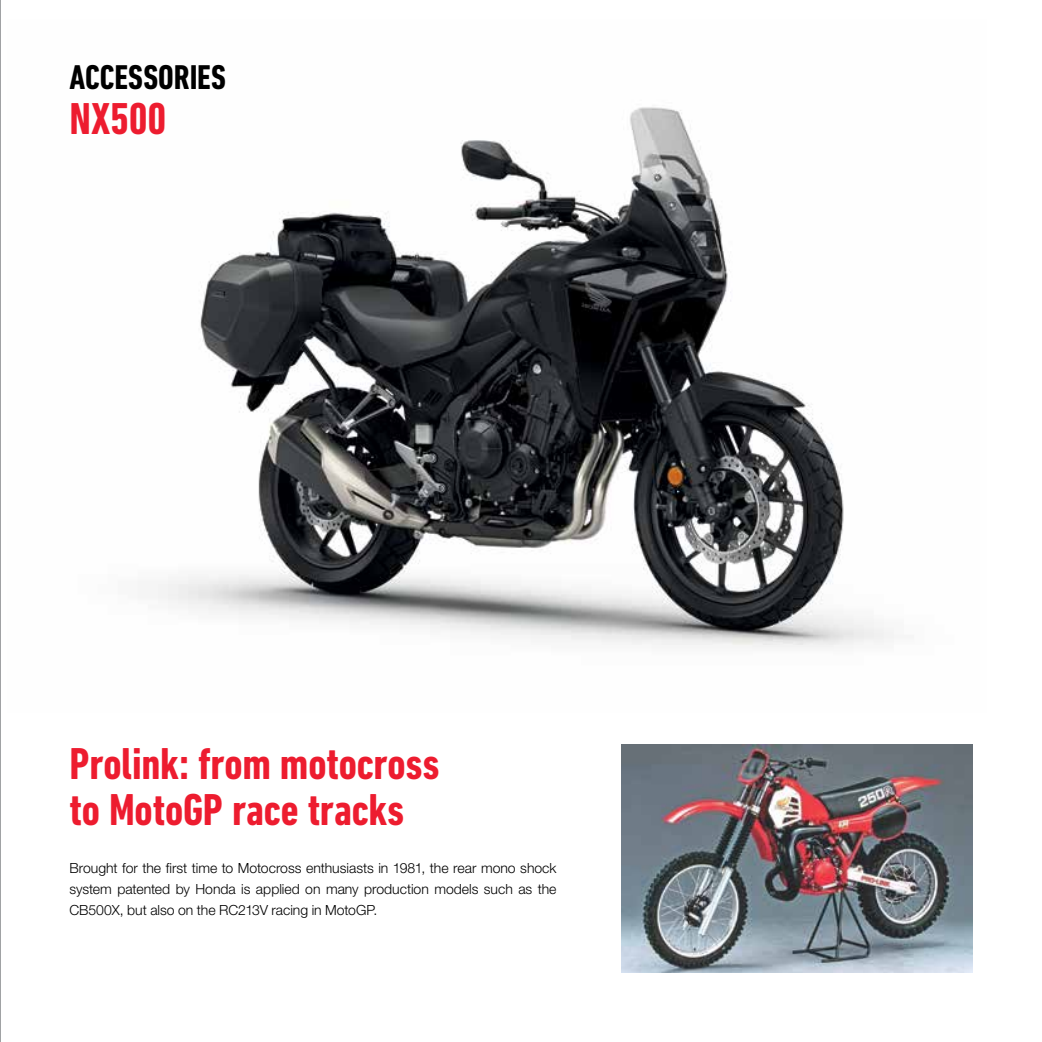
<style>
.page{position:relative;width:1042px;height:1042px;background:#fff}
.page>*{position:absolute;margin:0;border:0;box-sizing:border-box;transform-origin:0 0}
.t1{font:700 condensed 45.5px/45.5px "DIN Next LT Pro";letter-spacing:-.005em;color:#ed1c2f}
.t2{font:700 condensed 35px "DIN Next LT Pro";letter-spacing:.005em;color:#000}
.t3{font:300 14px/21px "Helvetica Neue";color:#000;text-align:justify}
</style>
<div class="page">
<img style="left:621px;top:745px;width:351px;height:227px">
<img style="left:158px;top:107px;width:736px;height:541px">
<hr style="left:0;top:0;width:1px;height:1042px;background:#939598">
<h2 class="t2" style="left:69px;top:57px;width:158px">ACCESSORIES</h2>
<h1 class="t1" style="left:69px;top:96px;width:98px">NX500</h1>
<h1 class="t1" style="left:70px;top:741px;width:371px">Prolink: from motocross to MotoGP race tracks</h1>
<p class="t3" style="left:69px;top:857px;width:489px">Brought for the first time to Motocross enthusiasts in 1981, the rear mono shock system patented by Honda is applied on many production models such as the CB500X, but also on the RC213V racing in MotoGP.</p>
</div>
